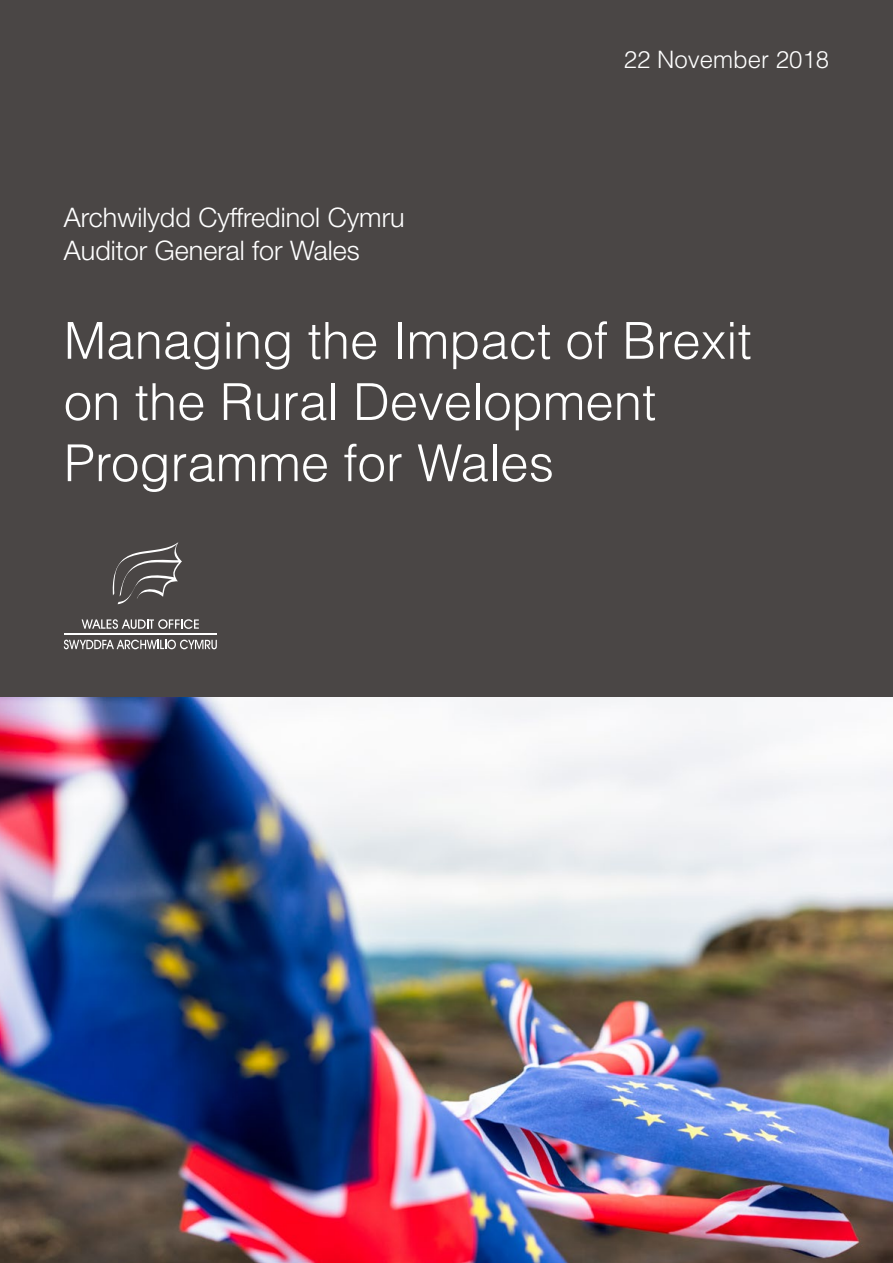
<style>
.page{position:relative;width:893px;height:1263px;background:#fff}
.page>*{position:absolute;margin:0;border:0;box-sizing:border-box;transform-origin:0 0}
.Cover_heading{font:300 51px/61.2px "Helvetica LT Std";color:#fff}
.t1{font:300 27px/32.4px "Helvetica Neue LT Std";color:#fff}
.t2{font:300 24px "Helvetica LT Std";color:#fff}
</style>
<div class="page">
<div style="left:0;top:0;width:893px;height:697px;background:#4a4645"></div>
<svg style="left:112px;top:542px;width:70px;height:62px"></svg>
<svg style="left:82px;top:619px;width:117px;height:10px"></svg>
<svg style="left:64px;top:640px;width:153px;height:9px"></svg>
<hr style="left:64px;top:634px;width:153px;height:1px;background:#fff">
<img style="left:0;top:697px;width:893px;height:566px">
<p class="t1" style="left:64px;top:201px;width:342px">Archwilydd Cyffredinol Cymru<br>Auditor General for Wales</p>
<p class="t2" style="left:624px;top:45px;width:207px">22 November 2018</p>
<h1 class="Cover_heading" style="left:64px;top:310px;width:689px">Managing the Impact of Brexit on the Rural Development<br>Programme for Wales</h1>
</div>
